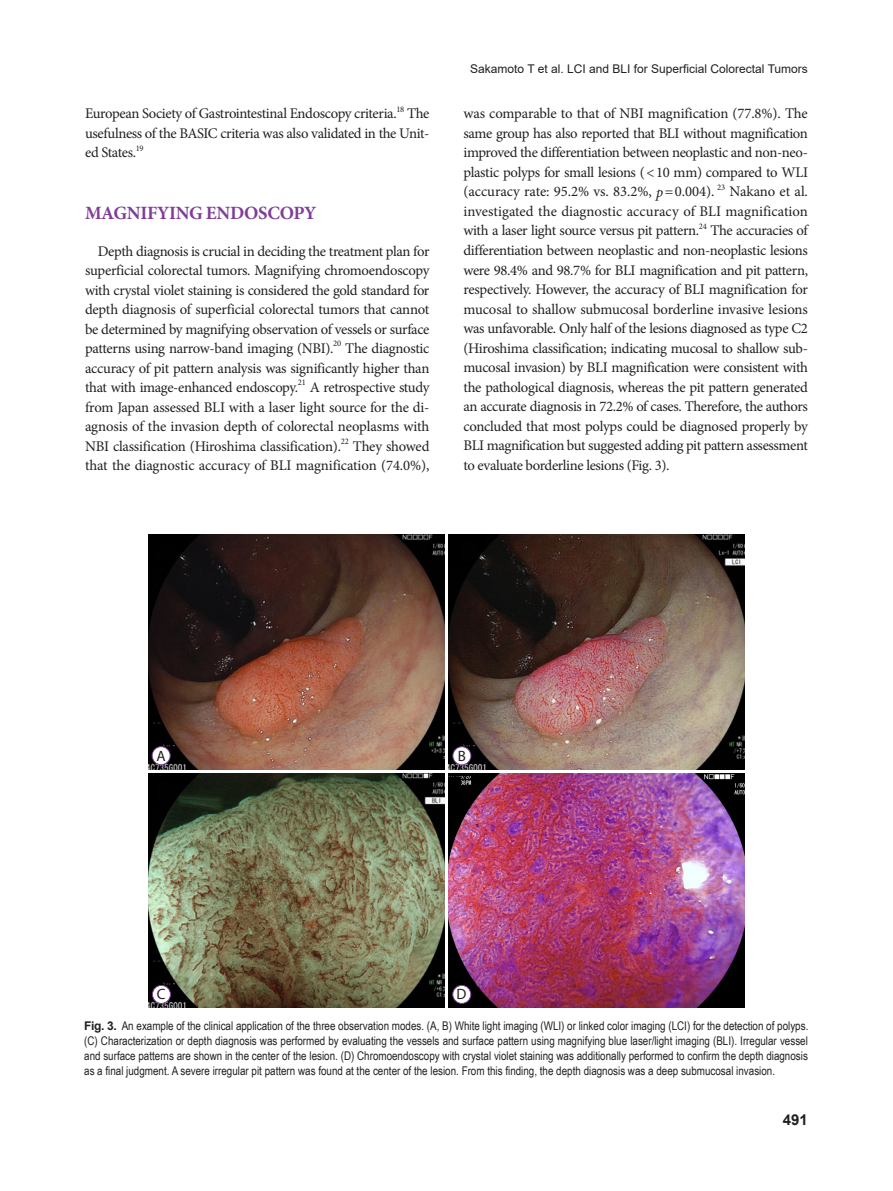
<style>
.page{position:relative;width:893px;height:1191px;background:#fff}
.page>*{position:absolute;margin:0;border:0;box-sizing:border-box;transform-origin:0 0}
.대제목{font:700 18.75px "Minion Pro";letter-spacing:-.02em;color:#7e3e98}
.그림_ABC{font:15px "Myriad Pro";color:#231f20}
.t1{font:700 15px "Arial";color:#231f20}
.본문{font:14.7px/19.5px "Minion Pro";letter-spacing:-.025em;color:#231f20;text-align:justify}
.본문-2{font:14.7px/19.5px "Minion Pro";letter-spacing:-.005em;color:#231f20;text-align:right}
.그림제목{font:12px/15px "Arial Narrow";color:#231f20;text-align:justify}
.t2{font:12px "Arial";color:#231f20}
.본문-3{font:8.55px "Minion Pro";letter-spacing:-.025em;color:#231f20}
.s1{font-style:italic}
.s2{font-family:"Arial";font-weight:700}
</style>
<div class="page">
<img style="left:148px;top:534px;width:296px;height:235px">
<img style="left:148px;top:773px;width:296px;height:234px">
<img style="left:449px;top:534px;width:296px;height:235px">
<img style="left:449px;top:773px;width:296px;height:234px">
<div style="left:152px;top:746px;width:18px;height:18px;background:#fff;border-radius:50%"></div>
<div style="left:152px;top:746px;width:18px;height:19px;border:1px solid #7e3e98;border-radius:50%"></div>
<div style="left:453px;top:747px;width:18px;height:18px;background:#fff;border-radius:50%"></div>
<div style="left:453px;top:746px;width:18px;height:19px;border:1px solid #7e3e98;border-radius:50%"></div>
<div style="left:152px;top:985px;width:18px;height:18px;background:#fff;border-radius:50%"></div>
<div style="left:152px;top:985px;width:19px;height:18px;border:1px solid #7e3e98;border-radius:50%"></div>
<div style="left:453px;top:985px;width:18px;height:18px;background:#fff;border-radius:50%"></div>
<div style="left:453px;top:985px;width:18px;height:18px;border:1px solid #7e3e98;border-radius:50%"></div>
<p class="본문" style="left:85px;top:104px;width:313px">European Society of Gastrointestinal Endoscopy criteria.</p>
<p class="본문-3" style="left:396px;top:103px;width:10px">18</p>
<p class="본문" style="left:85px;top:104px;width:346px;text-indent:322px">The usefulness of the BASIC criteria was also validated in the Unit&shy;ed States.</p>
<p class="본문-3" style="left:136px;top:142px;width:10px">19</p>
<p class="대제목" style="left:85px;top:200px;width:233px">MAGNIFYING ENDOSCOPY</p>
<p class="본문" style="left:85px;top:241px;width:346px;text-indent:13px">Depth diagnosis is crucial in deciding the treatment plan for superficial colorectal tumors. Magnifying chromoendoscopy with crystal violet staining is considered the gold standard for depth diagnosis of superficial colorectal tumors that cannot be determined by magnifying observation of vessels or surface patterns using narrow-band imaging (NBI).</p>
<p class="본문-3" style="left:333px;top:338px;width:10px">20</p>
<p class="본문" style="left:85px;top:339px;width:346px;text-indent:260px">The diagnostic accuracy of pit pattern analysis was significantly higher than that with image-enhanced endoscopy.</p>
<p class="본문-3" style="left:298px;top:377px;width:10px">21</p>
<p class="본문" style="left:85px;top:378px;width:346px;text-indent:225px">A retrospective study from Japan assessed BLI with a laser light source for the di&shy;agnosis of the invasion depth of colorectal neoplasms with NBI classification (Hiroshima classification).</p>
<p class="본문-3" style="left:341px;top:435px;width:10px">22</p>
<p class="본문-2" style="left:85px;top:436px;width:346px">They showed<br>that the diagnostic accuracy of BLI magnification (74.0%),</p>
<p class="t2" style="left:470px;top:60px;width:339px">Sakamoto T et al. LCI and BLI for Superficial Colorectal Tumors</p>
<p class="본문" style="left:463px;top:104px;width:346px">was comparable to that of NBI magnification (77.8%). The same group has also reported that BLI without magnification improved the differentiation between neoplastic and non-neo&shy;plastic polyps for small lesions (&lt;10 mm) compared to WLI (accuracy rate: 95.2% vs. 83.2%, <span class="s1">p</span>=0.004).</p>
<p class="본문-3" style="left:717px;top:181px;width:10px">23</p>
<p class="본문" style="left:463px;top:182px;width:346px;text-indent:266px">Nakano et al. investigated the diagnostic accuracy of BLI magnification with a laser light source versus pit pattern.</p>
<p class="본문-3" style="left:699px;top:220px;width:10px">24</p>
<p class="본문" style="left:463px;top:221px;width:346px;text-indent:247px">The accuracies of differentiation between neoplastic and non-neoplastic lesions were 98.4% and 98.7% for BLI magnification and pit pattern, respectively. However, the accuracy of BLI magnification for mucosal to shallow submucosal borderline invasive lesions was unfavorable. Only half of the lesions diagnosed as type C2 (Hiroshima classification; indicating mucosal to shallow sub&shy;mucosal invasion) by BLI magnification were consistent with the pathological diagnosis, whereas the pit pattern generated an accurate diagnosis in 72.2% of cases. Therefore, the authors concluded that most polyps could be diagnosed properly by BLI magnification but suggested adding pit pattern assessment to evaluate borderline lesions (Fig. 3).</p>
<p class="그림_ABC" style="left:156px;top:746px;width:11px">A</p>
<p class="그림_ABC" style="left:458px;top:746px;width:10px">B</p>
<p class="그림_ABC" style="left:157px;top:985px;width:10px">C</p>
<p class="그림_ABC" style="left:457px;top:985px;width:11px">D</p>
<p class="그림제목" style="left:84px;top:1017px;width:726px"><span class="s2">Fig. 3.</span> An example of the clinical application of the three observation modes. (A, B) White light imaging (WLI) or linked color imaging (LCI) for the detection of polyps. (C) Characterization or depth diagnosis was performed by evaluating the vessels and surface pattern using magnifying blue laser/light imaging (BLI). Irregular vessel and surface patterns are shown in the center of the lesion. (D) Chromoendoscopy with crystal violet staining was additionally performed to confirm the depth diagnosis as a final judgment. A severe irregular pit pattern was found at the center of the lesion. From this finding, the depth diagnosis was a deep submucosal invasion.</p>
<p class="t1" style="left:783px;top:1109px;width:27px">491</p>
</div>
